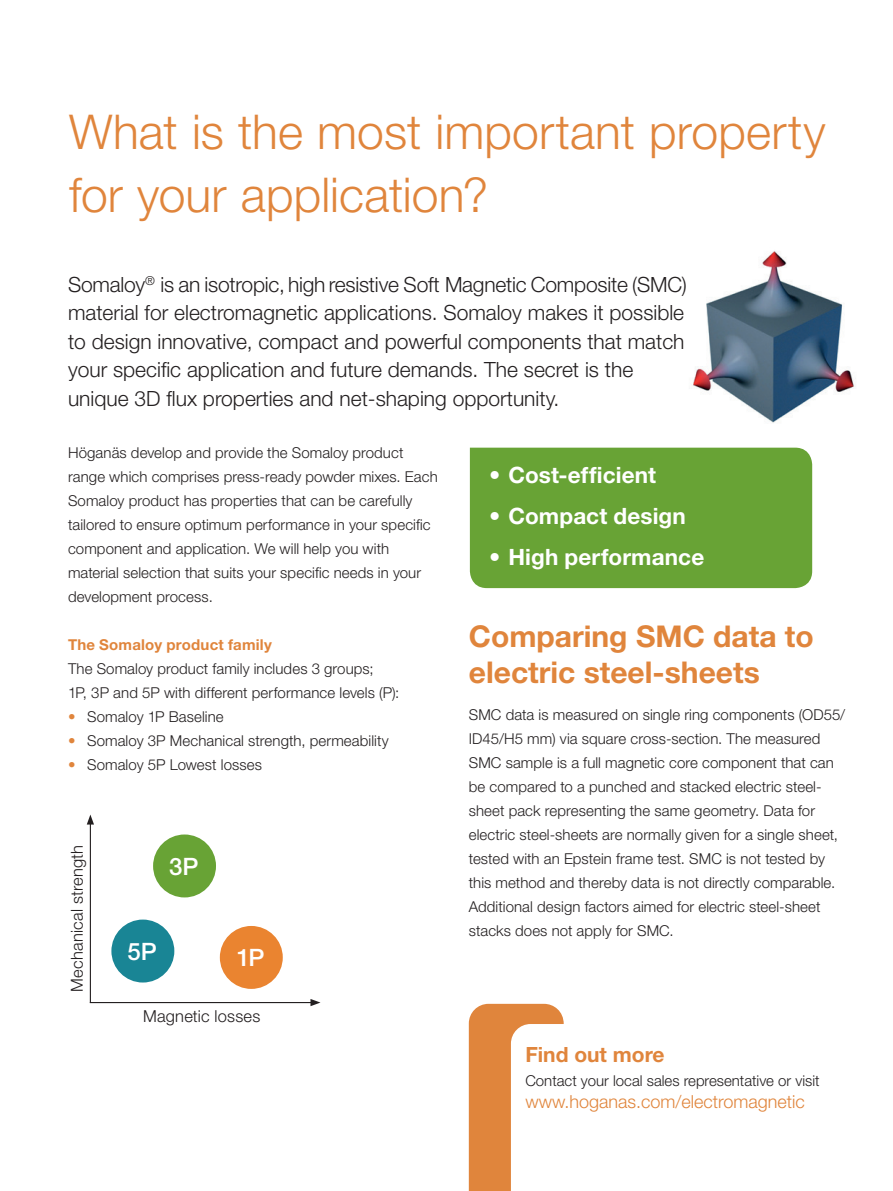
<style>
.page{position:relative;width:893px;height:1191px;background:#fff}
.page>*{position:absolute;margin:0;border:0;box-sizing:border-box;transform-origin:0 0}
.t1{font:300 48px/63px "Helvetica Neue LT Std";color:#e0853c}
.t2{font:700 30px/36px "Helvetica Neue LT Std";color:#e0853c}
.t3{font:500 24px "Helvetica Neue LT Std";color:#fff}
.t4{font:700 22.5px "Helvetica Neue LT Std";letter-spacing:.005em;color:#fff}
.t5{font:300 21px/28.5px "Helvetica Neue LT Std";color:#231f20}
.t6{font:700 21px "Helvetica Neue LT Std";color:#e0853c}
.t7{font:300 18px "Helvetica Neue LT Std";color:#e0853c}
.t8{font:300 16.5px "Helvetica Neue LT Std";letter-spacing:.01em;color:#231f20}
.t9{font:300 15px/24px "Helvetica Neue LT Std";letter-spacing:.005em;color:#231f20}
.t10{font:700 15px "Helvetica Neue LT Std";letter-spacing:.015em;color:#e0853c}
.s1{color:#e0853c}
.s2{font-weight:400}
</style>
<div class="page">
<img style="left:692px;top:251px;width:164px;height:172px">
<svg style="left:469px;top:1003px;width:95px;height:188px"></svg>
<div style="left:470px;top:447px;width:342px;height:141px;background:#68a335"></div>
<div style="left:153px;top:834px;width:63px;height:63px;background:#68a335;border-radius:50%"></div>
<div style="left:111px;top:919px;width:63px;height:63px;background:#198595;border-radius:50%"></div>
<div style="left:220px;top:926px;width:63px;height:63px;background:#ea8430;border-radius:50%"></div>
<hr style="left:90px;top:1002px;width:223px;height:1px;background:#231f20">
<svg style="left:310px;top:999px;width:10px;height:7px"></svg>
<hr style="left:90px;top:822px;width:1px;height:180px;background:#231f20">
<svg style="left:87px;top:814px;width:7px;height:10px"></svg>
<h1 class="t1" style="left:69px;top:100px;width:758px">What is the most important property for your application?</h1>
<p class="t5" style="left:68px;top:270px;width:620px">Somaloy<sup>®</sup> is an isotropic, high resistive Soft Magnetic Composite (SMC) material for electromagnetic applications. Somaloy makes it possible to design innovative, compact and powerful components that match your specific application and future demands. The secret is the unique 3D flux properties and net-shaping opportunity.</p>
<p class="t9" style="left:68px;top:441px;width:371px">Höganäs develop and provide the Somaloy product range which comprises press-ready powder mixes. Each Somaloy product has properties that can be carefully tailored to ensure optimum performance in your specific component and application. We will help you with material selection that suits your specific needs in your development process.</p>
<p class="t10" style="left:68px;top:636px;width:205px">The Somaloy product family</p>
<p class="t9" style="left:68px;top:657px;width:333px">The Somaloy product family includes 3 groups;<br>1P, 3P and 5P with different performance levels (P):</p>
<p class="t9" style="left:68px;top:705px;width:157px"><span class="s1">•</span> Somaloy 1P Baseline</p>
<p class="t9" style="left:68px;top:729px;width:322px"><span class="s1">•</span> Somaloy 3P Mechanical strength, permeability</p>
<p class="t9" style="left:68px;top:753px;width:195px"><span class="s1">•</span> Somaloy 5P Lowest losses</p>
<p class="t8" style="left:67px;top:991px;width:148px;rotate:-90deg">Mechanical strength</p>
<h3 class="t3" style="left:169px;top:851px;width:31px">3P</h3>
<h3 class="t3" style="left:128px;top:936px;width:31px">5P</h3>
<h3 class="t3" style="left:237px;top:943px;width:29px">1P</h3>
<p class="t8" style="left:143px;top:1006px;width:119px">Magnetic losses</p>
<h3 class="t4" style="left:489px;top:461px;width:169px"><span class="s2">•</span> Cost-efficient</h3>
<h3 class="t4" style="left:489px;top:502px;width:198px"><span class="s2">•</span> Compact design</h3>
<h3 class="t4" style="left:489px;top:543px;width:217px"><span class="s2">•</span> High performance</h3>
<h2 class="t2" style="left:469px;top:618px;width:346px">Comparing SMC data to electric steel-sheets</h2>
<p class="t9" style="left:469px;top:702px;width:378px">SMC data is measured on single ring components (OD55/ ID45/H5 mm) via square cross-section. The measured SMC sample is a full magnetic core component that can be compared to a punched and stacked electric steel&shy;sheet pack representing the same geometry. Data for electric steel-sheets are normally given for a single sheet, tested with an Epstein frame test. SMC is not tested by this method and thereby data is not directly comparable.<br>Additional design factors aimed for electric steel-sheet stacks does not apply for SMC.</p>
<h3 class="t6" style="left:525px;top:1041px;width:141px">Find out more</h3>
<p class="t9" style="left:525px;top:1068px;width:296px">Contact your local sales representative or visit</p>
<p class="t7" style="left:525px;top:1090px;width:281px">www.hoganas.com/electromagnetic</p>
</div>
